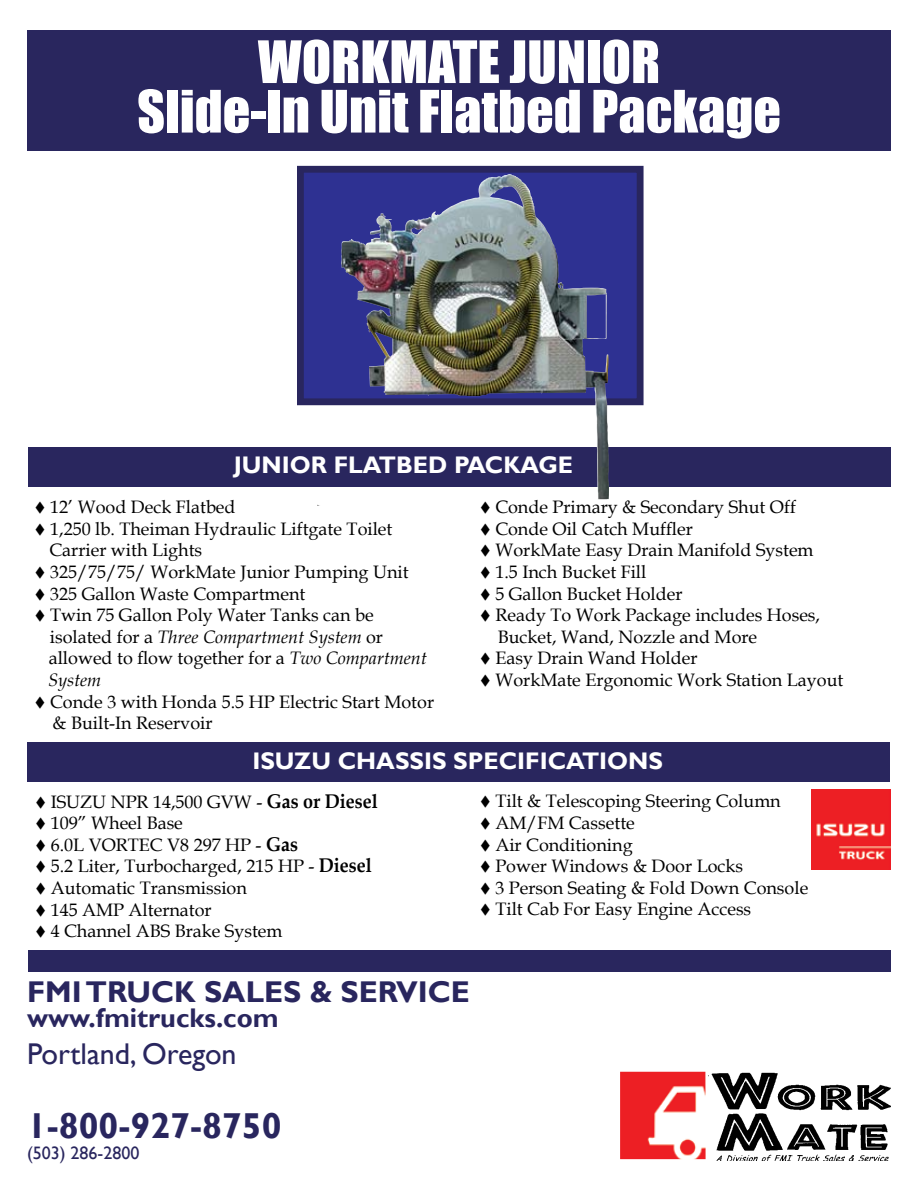
<style>
.page{position:relative;width:918px;height:1188px;background:#fff}
.page>*{position:absolute;margin:0;border:0;box-sizing:border-box;transform-origin:0 0}
.t1{font:54px/49.5px "Impact";color:#fff;text-align:center}
.t2{font:700 36px "Gill Sans";color:#29265e}
.t3{font:700 30px "Gill Sans";color:#29265e}
.t4{font:30px "Gill Sans";color:#29265e}
.t5{font:700 27px "Gill Sans";color:#29265e}
.t6{font:700 24px "Gill Sans";color:#fff}
.t7{font:18px/21.6px "Book Antiqua";color:#000}
.t8{font:18px "Gill Sans";color:#29265e}
.s1{font-style:italic}
.s2{font-weight:700;font-size:19.8px}
</style>
<div class="page">
<div style="left:28px;top:30px;width:863px;height:121px;background:#29265e"></div>
<img style="left:297px;top:166px;width:347px;height:239px">
<img style="left:812px;top:789px;width:79px;height:81px">
<img style="left:620px;top:1072px;width:89px;height:87px">
<img style="left:712px;top:1073px;width:179px;height:88px">
<div style="left:29px;top:447px;width:862px;height:40px;background:#29265e"></div>
<img style="left:355px;top:175px;width:152px;height:70px">
<div style="left:28px;top:742px;width:862px;height:40px;background:#29265e"></div>
<div style="left:28px;top:950px;width:862px;height:21px;background:#29265e"></div>
<h1 class="t1" style="left:137px;top:36px;width:645px">WORKMATE JUNIOR<br>Slide-In Unit Flatbed Package</h1>
<h3 class="t6" style="left:234px;top:450px;width:341px">JUNIOR FLATBED PACKAGE</h3>
<p class="t7" style="left:34px;top:496px;width:203px">▼ 12’ Wood Deck Flatbed</p>
<p class="t7" style="left:50px;top:517px;width:344px;text-indent:-15px">▼ 1,250 lb. Theiman Hydraulic Liftgate Toilet<br>Carrier with Lights</p>
<p class="t7" style="left:34px;top:561px;width:376px">▼ 325/75/75/ WorkMate Junior Pumping Unit</p>
<p class="t7" style="left:34px;top:582px;width:272px">▼ 325 Gallon Waste Compartment</p>
<p class="t7" style="left:48px;top:604px;width:380px;text-indent:-14px">▼ Twin 75 Gallon Poly Water Tanks can be isolated for a <span class="s1">Three Compartment System</span> or allowed to flow together for a <span class="s1">Two Compartment System</span></p>
<p class="t7" style="left:53px;top:690px;width:383px;text-indent:-18px">▼ Conde 3 with Honda 5.5 HP Electric Start Motor &amp; Built-In Reservoir</p>
<p class="t7" style="left:480px;top:496px;width:318px">▼ Conde Primary &amp; Secondary Shut Off</p>
<p class="t7" style="left:480px;top:517px;width:215px">▼ Conde Oil Catch Muffler</p>
<p class="t7" style="left:480px;top:539px;width:335px">▼ WorkMate Easy Drain Manifold System</p>
<p class="t7" style="left:480px;top:561px;width:168px">▼ 1.5 Inch Bucket Fill</p>
<p class="t7" style="left:480px;top:582px;width:204px">▼ 5 Gallon Bucket Holder</p>
<p class="t7" style="left:498px;top:604px;width:324px;text-indent:-18px">▼ Ready To Work Package includes Hoses,<br>Bucket, Wand, Nozzle and More</p>
<p class="t7" style="left:480px;top:647px;width:219px">▼ Easy Drain Wand Holder</p>
<p class="t7" style="left:480px;top:669px;width:365px">▼ WorkMate Ergonomic Work Station Layout</p>
<h3 class="t6" style="left:252px;top:746px;width:412px">ISUZU CHASSIS SPECIFICATIONS</h3>
<p class="t7" style="left:35px;top:790px;width:344px">▼ ISUZU NPR 14,500 GVW - <span class="s2">Gas or Diesel</span></p>
<p class="t7" style="left:35px;top:812px;width:149px">▼ 109” Wheel Base</p>
<p class="t7" style="left:35px;top:834px;width:264px">▼ 6.0L VORTEC V8 297 HP - <span class="s2">Gas</span></p>
<p class="t7" style="left:35px;top:855px;width:338px">▼ 5.2 Liter, Turbocharged, 215 HP - <span class="s2">Diesel</span></p>
<p class="t7" style="left:35px;top:877px;width:213px">▼ Automatic Transmission</p>
<p class="t7" style="left:35px;top:898px;width:178px">▼ 145 AMP Alternator</p>
<p class="t7" style="left:35px;top:920px;width:249px">▼ 4 Channel ABS Brake System</p>
<p class="t7" style="left:480px;top:790px;width:303px">▼ Tilt &amp; Telescoping Steering Column</p>
<p class="t7" style="left:480px;top:812px;width:157px">▼ AM/FM Cassette</p>
<p class="t7" style="left:480px;top:833px;width:154px">▼ Air Conditioning</p>
<p class="t7" style="left:480px;top:855px;width:265px">▼ Power Windows &amp; Door Locks</p>
<p class="t7" style="left:480px;top:877px;width:330px">▼ 3 Person Seating &amp; Fold Down Console</p>
<p class="t7" style="left:480px;top:898px;width:273px">▼ Tilt Cab For Easy Engine Access</p>
<h3 class="t3" style="left:27px;top:974px;width:444px">FMI TRUCK SALES &amp; SERVICE</h3>
<h3 class="t5" style="left:27px;top:1001px;width:253px">www.fmitrucks.com</h3>
<h3 class="t4" style="left:27px;top:1036px;width:211px">Portland, Oregon</h3>
<h2 class="t2" style="left:27px;top:1104px;width:256px">1-800-927-8750</h2>
<p class="t8" style="left:27px;top:1143px;width:114px">(503) 286-2800</p>
</div>
